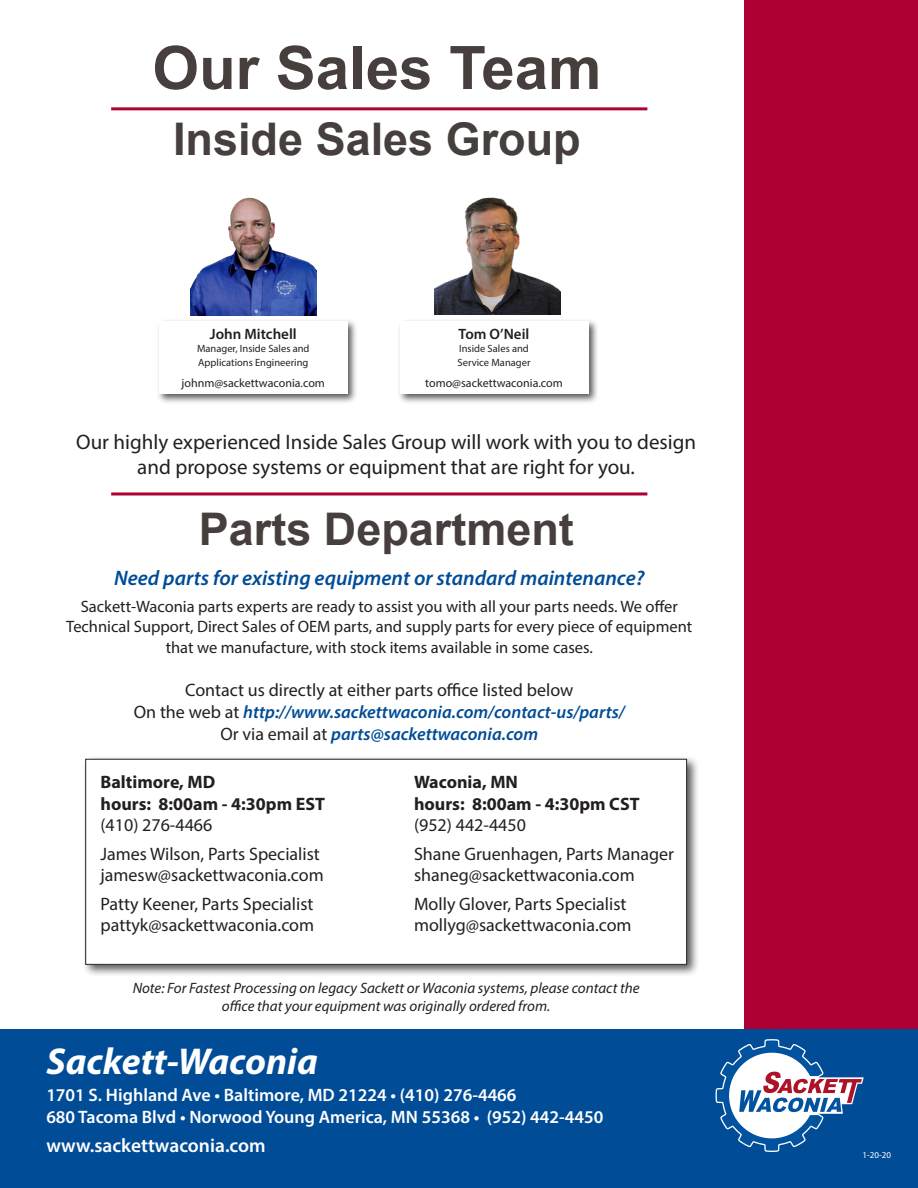
<style>
.page{position:relative;width:918px;height:1188px;background:#fff}
.page>*{position:absolute;margin:0;border:0;box-sizing:border-box;transform-origin:0 0}
.t1{font:700 60px "Arial";color:#463f3d}
.t2{font:700 45px "Arial";color:#463f3d}
.t3{font:italic 700 37.5px "Myriad Pro";color:#fff}
.t4{font:21px/25.2px "Myriad Pro";color:#231f20;text-align:center}
.t5{font:italic 600 21px "Myriad Pro";color:#004c97}
.t6{font:600 19.5px "Myriad Pro";color:#fff}
.t7{font:18px "Myriad Pro";color:#231f20}
.t8{font:600 18px "Myriad Pro";color:#fff}
.t9{font:italic 600 18px "Myriad Pro";color:#004c97}
.t10{font:700 18px "Myriad Pro";color:#231f20}
.t11{font:16.5px/19.8px "Myriad Pro";color:#231f20;text-align:center}
.t12{font:italic 15px "Myriad Pro";color:#231f20}
.t13{font:600 15px "Myriad Pro";color:#231f20}
.t14{font:12px "Myriad Pro";color:#231f20}
.t15{font:10.5px "Myriad Pro";color:#231f20}
.t16{font:9px "Myriad Pro";color:#fff}
.s1{font-weight:400;font-style:normal;color:#231f20}
</style>
<div class="page">
<hr style="left:111px;top:107px;width:536px;height:3px;background:#ae0032">
<div style="left:156px;top:318px;width:202px;height:86px;background:#231f20;opacity:.75"></div>
<div style="left:159px;top:321px;width:188px;height:73px;background:#fff"></div>
<img style="left:434px;top:197px;width:126px;height:118px">
<hr style="left:111px;top:492px;width:536px;height:3px;background:#ae0032">
<div style="left:744px;top:0;width:174px;height:1187px;background:#ae0032"></div>
<div style="left:0;top:1029px;width:918px;height:159px;background:#004c97"></div>
<svg style="left:715px;top:1039px;width:149px;height:113px"></svg>
<div style="left:82px;top:756px;width:618px;height:222px;background:#231f20;opacity:.75"></div>
<div style="left:86px;top:759px;width:601px;height:205px;background:#fff"></div>
<div style="left:86px;top:759px;width:601px;height:206px;border:1px solid #231f20"></div>
<img style="left:190px;top:197px;width:126px;height:119px">
<div style="left:397px;top:318px;width:201px;height:86px;background:#231f20;opacity:.75"></div>
<div style="left:400px;top:321px;width:188px;height:73px;background:#fff"></div>
<p class="t1" style="left:152px;top:26px;width:451px">Our Sales Team</p>
<p class="t2" style="left:173px;top:107px;width:409px">Inside Sales Group</p>
<p class="t13" style="left:210px;top:324px;width:88px">John Mitchell</p>
<p class="t15" style="left:197px;top:342px;width:114px">Manager, Inside Sales and</p>
<p class="t15" style="left:198px;top:356px;width:112px">Applications Engineering</p>
<p class="t14" style="left:182px;top:376px;width:145px">johnm@sackettwaconia.com</p>
<p class="t13" style="left:459px;top:324px;width:72px">Tom O’Neil</p>
<p class="t15" style="left:459px;top:342px;width:71px">Inside Sales and</p>
<p class="t15" style="left:458px;top:356px;width:74px">Service Manager</p>
<p class="t14" style="left:425px;top:376px;width:139px">tomo@sackettwaconia.com</p>
<p class="t4" style="left:76px;top:429px;width:621px">Our highly experienced Inside Sales Group will work with you to design and propose systems or equipment that are right for you.</p>
<p class="t2" style="left:199px;top:498px;width:377px">Parts Department</p>
<p class="t5" style="left:114px;top:565px;width:532px">Need parts for existing equipment or standard maintenance?</p>
<p class="t11" style="left:66px;top:596px;width:627px">Sackett-Waconia parts experts are ready to assist you with all your parts needs. We offer<br>Technical Support, Direct Sales of OEM parts, and supply parts for every piece of equipment</p>
<p class="t11" style="left:166px;top:637px;width:429px">that we manufacture, with stock items available in some cases.</p>
<p class="t7" style="left:185px;top:679px;width:390px">Contact us directly at either parts office listed below</p>
<p class="t9" style="left:134px;top:700px;width:492px"><span class="s1">On the web at</span> http://www.sackettwaconia.com/contact-us/parts/</p>
<p class="t9" style="left:220px;top:722px;width:319px"><span class="s1">Or via email at</span> parts@sackettwaconia.com</p>
<p class="t10" style="left:101px;top:770px;width:116px">Baltimore, MD</p>
<p class="t10" style="left:101px;top:792px;width:226px">hours: 8:00am - 4:30pm EST</p>
<p class="t7" style="left:101px;top:814px;width:113px">(410) 276-4466</p>
<p class="t7" style="left:101px;top:843px;width:221px">James Wilson, Parts Specialist</p>
<p class="t7" style="left:101px;top:864px;width:225px">jamesw@sackettwaconia.com</p>
<p class="t7" style="left:101px;top:892px;width:214px">Patty Keener, Parts Specialist</p>
<p class="t7" style="left:101px;top:914px;width:215px">pattyk@sackettwaconia.com</p>
<p class="t10" style="left:414px;top:770px;width:105px">Waconia, MN</p>
<p class="t10" style="left:414px;top:792px;width:227px">hours: 8:00am - 4:30pm CST</p>
<p class="t7" style="left:414px;top:814px;width:113px">(952) 442-4450</p>
<p class="t7" style="left:414px;top:843px;width:261px">Shane Gruenhagen, Parts Manager</p>
<p class="t7" style="left:414px;top:864px;width:222px">shaneg@sackettwaconia.com</p>
<p class="t7" style="left:414px;top:892px;width:214px">Molly Glover, Parts Specialist</p>
<p class="t7" style="left:414px;top:914px;width:219px">mollyg@sackettwaconia.com</p>
<p class="t12" style="left:133px;top:978px;width:508px">Note: For Fastest Processing on legacy Sackett or Waconia systems, please contact the</p>
<p class="t12" style="left:222px;top:996px;width:330px">office that your equipment was originally ordered from.</p>
<p class="t3" style="left:46px;top:1037px;width:273px">Sackett-Waconia</p>
<p class="t8" style="left:46px;top:1084px;width:472px">1701 S. Highland Ave • Baltimore, MD 21224 • (410) 276-4466</p>
<p class="t8" style="left:46px;top:1105px;width:559px">680 Tacoma Blvd • Norwood Young America, MN 55368 • (952) 442-4450</p>
<p class="t6" style="left:46px;top:1133px;width:221px">www.sackettwaconia.com</p>
<p class="t16" style="left:862px;top:1150px;width:30px">1-20-20</p>
</div>
